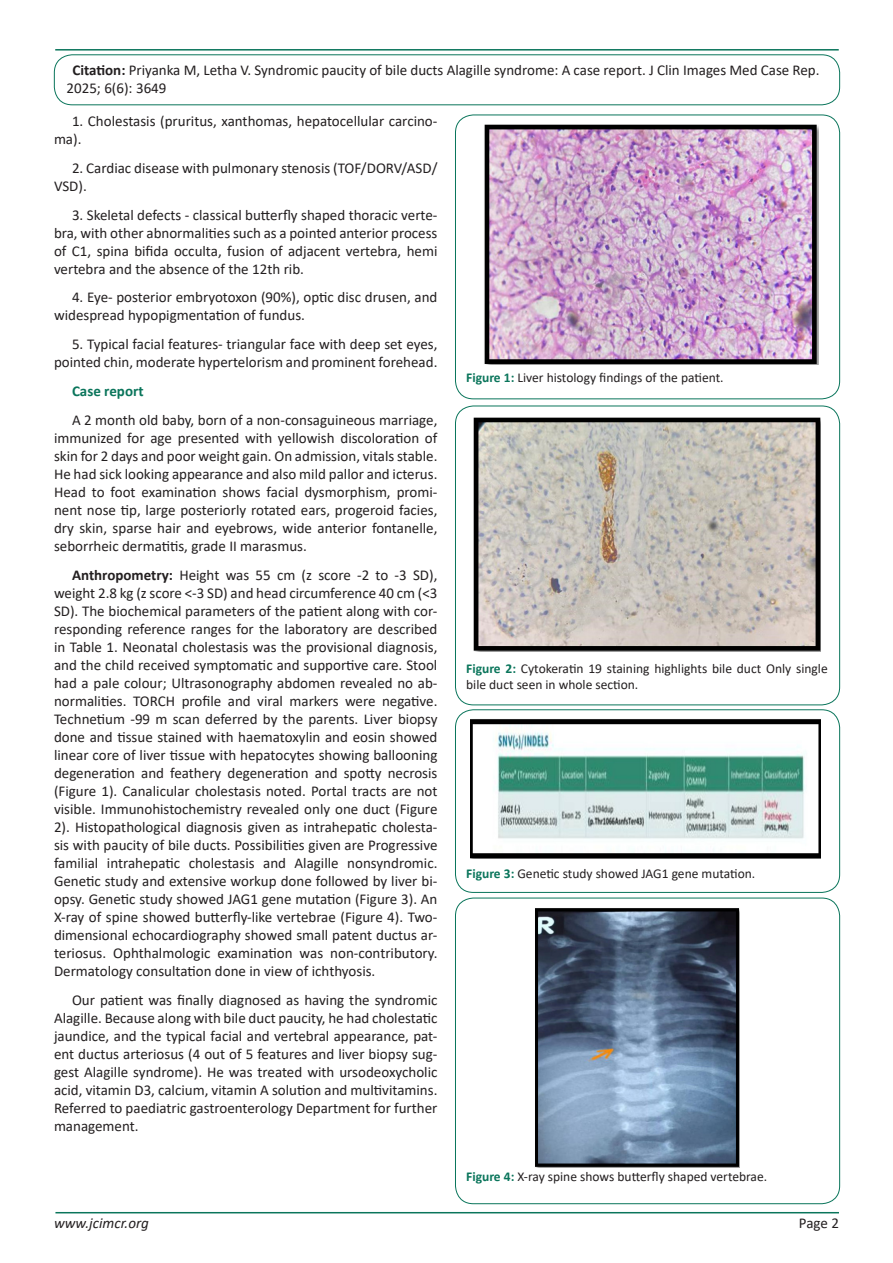
<style>
.page{position:relative;width:893px;height:1263px;background:#fff}
.page>*{position:absolute;margin:0;border:0;box-sizing:border-box;transform-origin:0 0}
.t1{font:15px/18px "Calibri";color:#231f20}
.t2{font:italic 15px "Calibri";color:#231f20}
.t3{font:700 15px "Calibri";color:#0a755b}
.t4{font:13.5px/16.5px "Calibri";color:#231f20}
.s1{font-weight:700}
.s2{font-weight:700;color:#0a755b}
</style>
<div class="page">
<hr style="left:55px;top:1212px;width:784px;height:1px;background:#0a755b">
<hr style="left:55px;top:49px;width:784px;height:2px;background:#0a755b">
<div style="left:54px;top:55px;width:786px;height:50px;border:1px solid #0a755b;border-radius:18px"></div>
<div style="left:455px;top:115px;width:385px;height:284px;border:1px solid #0a755b;border-radius:18px"></div>
<div style="left:455px;top:406px;width:385px;height:299px;border:1px solid #0a755b;border-radius:18px"></div>
<div style="left:455px;top:710px;width:385px;height:183px;border:1px solid #0a755b;border-radius:18px"></div>
<img style="left:484px;top:124px;width:334px;height:241px">
<img style="left:473px;top:418px;width:347px;height:233px">
<img style="left:470px;top:719px;width:350px;height:139px">
<div style="left:455px;top:898px;width:385px;height:306px;border:1px solid #0a755b;border-radius:18px"></div>
<img style="left:535px;top:908px;width:204px;height:259px">
<p class="t1" style="left:67px;top:61px;width:754px;text-indent:6px"><span class="s1">Citation:</span> Priyanka M, Letha V. Syndromic paucity of bile ducts Alagille syndrome: A case report. J Clin Images Med Case Rep.<br>2025; 6(6): 3649</p>
<p class="t1" style="left:54px;top:112px;width:385px;text-indent:18px">1. Cholestasis (pruritus, xanthomas, hepatocellular carcino&shy;ma).</p>
<p class="t1" style="left:54px;top:158px;width:385px;text-indent:18px">2. Cardiac disease with pulmonary stenosis (TOF/DORV/ASD/<br>VSD).</p>
<p class="t1" style="left:54px;top:205px;width:385px;text-align:justify;text-indent:18px">3. Skeletal defects - classical butterfly shaped thoracic verte&shy;bra, with other abnormalities such as a pointed anterior process of C1, spina bifida occulta, fusion of adjacent vertebra, hemi vertebra and the absence of the 12th rib.</p>
<p class="t1" style="left:54px;top:288px;width:385px;text-indent:18px">4. Eye- posterior embryotoxon (90%), optic disc drusen, and widespread hypopigmentation of fundus.</p>
<p class="t1" style="left:54px;top:335px;width:385px;text-align:right">5. Typical facial features- triangular face with deep set eyes, pointed chin, moderate hypertelorism and prominent forehead.</p>
<p class="t3" style="left:72px;top:380px;width:73px">Case report</p>
<p class="t1" style="left:54px;top:410px;width:385px;text-align:justify;text-indent:18px">A 2 month old baby, born of a non-consaguineous marriage, immunized for age presented with yellowish discoloration of skin for 2 days and poor weight gain. On admission, vitals stable.<br>He had sick looking appearance and also mild pallor and icterus.<br>Head to foot examination shows facial dysmorphism, promi&shy;nent nose tip, large posteriorly rotated ears, progeroid facies, dry skin, sparse hair and eyebrows, wide anterior fontanelle, seborrheic dermatitis, grade II marasmus.</p>
<p class="t1" style="left:54px;top:565px;width:385px;text-align:justify;text-indent:18px"><span class="s1">Anthropometry:</span> Height was 55 cm (z score -2 to -3 SD), weight 2.8 kg (z score &lt;-3 SD) and head circumference 40 cm (&lt;3<br>SD). The biochemical parameters of the patient along with cor&shy;responding reference ranges for the laboratory are described in Table 1. Neonatal cholestasis was the provisional diagnosis, and the child received symptomatic and supportive care. Stool had a pale colour; Ultrasonography abdomen revealed no ab&shy;normalities. TORCH profile and viral markers were negative.<br>Technetium -99 m scan deferred by the parents. Liver biopsy done and tissue stained with haematoxylin and eosin showed linear core of liver tissue with hepatocytes showing ballooning degeneration and feathery degeneration and spotty necrosis (Figure 1). Canalicular cholestasis noted. Portal tracts are not visible. Immunohistochemistry revealed only one duct (Figure 2). Histopathological diagnosis given as intrahepatic cholesta&shy;sis with paucity of bile ducts. Possibilities given are Progressive familial intrahepatic cholestasis and Alagille nonsyndromic.<br>Genetic study and extensive workup done followed by liver bi&shy;opsy. Genetic study showed JAG1 gene mutation (Figure 3). An X-ray of spine showed butterfly-like vertebrae (Figure 4). Two&shy;dimensional echocardiography showed small patent ductus ar&shy;teriosus. Ophthalmologic examination was non-contributory.<br>Dermatology consultation done in view of ichthyosis.</p>
<p class="t1" style="left:54px;top:990px;width:385px;text-align:justify;text-indent:18px">Our patient was finally diagnosed as having the syndromic Alagille. Because along with bile duct paucity, he had cholestatic jaundice, and the typical facial and vertebral appearance, pat&shy;ent ductus arteriosus (4 out of 5 features and liver biopsy sug&shy;gest Alagille syndrome). He was treated with ursodeoxycholic acid, vitamin D3, calcium, vitamin A solution and multivitamins.<br>Referred to paediatric gastroenterology Department for further management.</p>
<p class="t4" style="left:466px;top:369px;width:259px"><span class="s2">Figure 1:</span> Liver histology findings of the patient.</p>
<p class="t4" style="left:466px;top:660px;width:363px"><span class="s2">Figure 2:</span> Cytokeratin 19 staining highlights bile duct Only single bile duct seen in whole section.</p>
<p class="t4" style="left:466px;top:864px;width:291px"><span class="s2">Figure 3:</span> Genetic study showed JAG1 gene mutation.</p>
<p class="t4" style="left:466px;top:1168px;width:303px"><span class="s2">Figure 4:</span> X-ray spine shows butterfly shaped vertebrae.</p>
<p class="t2" style="left:54px;top:1212px;width:96px">www.jcimcr.org</p>
<p class="t1" style="left:799px;top:1213px;width:42px">Page 2</p>
</div>
